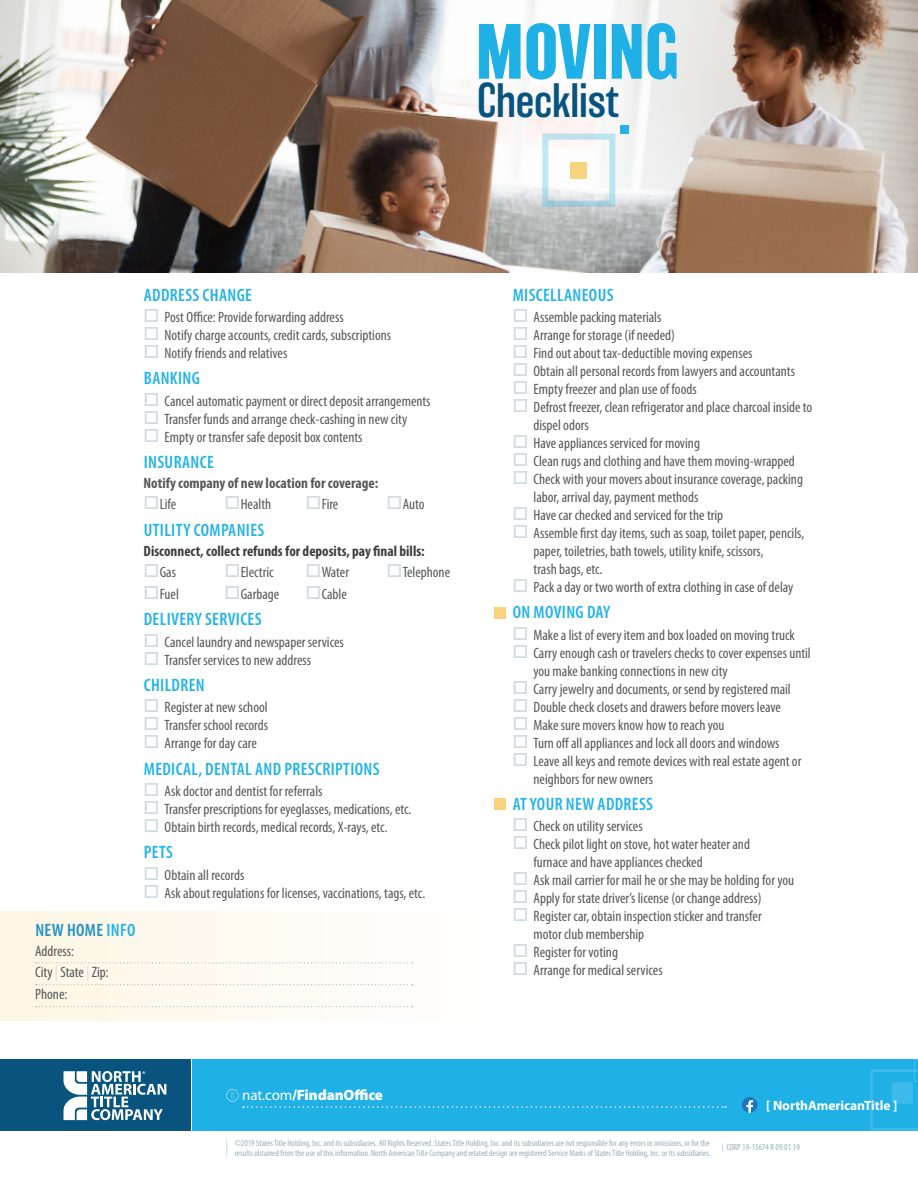
<style>
.page{position:relative;width:918px;height:1188px;background:#fff}
.page>*{position:absolute;margin:0;border:0;box-sizing:border-box;transform-origin:0 0}
.t1{font:700 72px "Balboa";color:#1fb0e6}
.t2{font:300 45px "Balboa";color:#08547f}
.Bulleted_List{font:600 condensed 18px "Myriad Pro";letter-spacing:.02em;color:#23b3e7}
.Bulleted_List-2{font:600 condensed 18px "Myriad Pro";letter-spacing:.02em;color:#2292ca}
.Bulleted_List-3{font:condensed 15px/18px "Myriad Pro";color:#57585a}
.Bulleted_List-4{font:700 condensed 15px "Myriad Pro";color:#3e3e3f}
.Bulleted_List-5{font:700 condensed 15px "Myriad Pro";color:#57585a}
.t3{font:900 15px "Myriad Pro";letter-spacing:-.01em;color:#fff}
.t4{font:700 13.5px "Myriad Pro";letter-spacing:-.005em;color:#fff}
.t5{font:condensed 9px/10.5px "Myriad Pro";color:#99b1bd}
.t6{font:8.4px "Myriad Pro";color:#fff}
.s1{color:#cfdbe2}
.s2{color:#23b3e7}
.s3{font-weight:400}
</style>
<div class="page">
<div style="left:0;top:912px;width:493px;height:109px;background:linear-gradient(to right,#fdf6e4,#fefefe)"></div>
<img style="left:0;top:0;width:918px;height:272px">
<div style="left:570px;top:162px;width:17px;height:16px;background:#f6d37c"></div>
<div style="left:620px;top:125px;width:8px;height:9px;background:#23b3e7"></div>
<svg style="left:226px;top:1139px;width:1px;height:17px"></svg>
<svg style="left:36px;top:962px;width:377px;height:1px"></svg>
<svg style="left:36px;top:984px;width:377px;height:1px"></svg>
<svg style="left:36px;top:1006px;width:377px;height:1px"></svg>
<div style="left:494px;top:607px;width:12px;height:12px;background:#f6d37c"></div>
<div style="left:494px;top:798px;width:12px;height:12px;background:#f6d37c"></div>
<div style="left:192px;top:1060px;width:726px;height:71px;background:#1fb0e6"></div>
<div style="left:0;top:1060px;width:190px;height:71px;background:#08547f"></div>
<svg style="left:64px;top:1071px;width:102px;height:49px"></svg>
<svg style="left:226px;top:1089px;width:500px;height:19px"></svg>
<svg style="left:742px;top:1097px;width:16px;height:16px"></svg>
<svg style="left:870px;top:1059px;width:48px;height:72px"></svg>
<p class="t1" style="left:476px;top:11px;width:205px">MOVING</p>
<p class="t2" style="left:477px;top:77px;width:144px">Checklist</p>
<p class="Bulleted_List" style="left:144px;top:283px;width:110px">ADDRESS CHANGE</p>
<p class="Bulleted_List-3" style="left:165px;top:308px;width:181px">Post Office: Provide forwarding address</p>
<p class="Bulleted_List-3" style="left:165px;top:326px;width:228px">Notify charge accounts, credit cards, subscriptions</p>
<p class="Bulleted_List-3" style="left:165px;top:344px;width:124px">Notify friends and relatives</p>
<p class="Bulleted_List" style="left:144px;top:367px;width:58px">BANKING</p>
<p class="Bulleted_List-3" style="left:165px;top:391px;width:268px">Cancel automatic payment or direct deposit arrangements</p>
<p class="Bulleted_List-3" style="left:165px;top:409px;width:244px">Transfer funds and arrange check-cashing in new city</p>
<p class="Bulleted_List-3" style="left:165px;top:427px;width:199px">Empty or transfer safe deposit box contents</p>
<p class="Bulleted_List" style="left:144px;top:451px;width:71px">INSURANCE</p>
<p class="Bulleted_List-5" style="left:144px;top:473px;width:236px">Notify company of new location for coverage:</p>
<p class="Bulleted_List-3" style="left:144px;top:495px;width:34px"><span class="s1">□</span> Life</p>
<p class="Bulleted_List-3" style="left:225px;top:495px;width:48px"><span class="s1">□</span> Health</p>
<p class="Bulleted_List-3" style="left:306px;top:495px;width:34px"><span class="s1">□</span> Fire</p>
<p class="Bulleted_List-3" style="left:387px;top:495px;width:39px"><span class="s1">□</span> Auto</p>
<p class="Bulleted_List" style="left:144px;top:519px;width:122px">UTILITY COMPANIES</p>
<p class="Bulleted_List-4" style="left:144px;top:541px;width:283px">Disconnect, collect refunds for deposits, pay final bills:</p>
<p class="Bulleted_List-3" style="left:144px;top:563px;width:34px"><span class="s1">□</span> Gas</p>
<p class="Bulleted_List-3" style="left:225px;top:563px;width:51px"><span class="s1">□</span> Electric</p>
<p class="Bulleted_List-3" style="left:306px;top:563px;width:45px"><span class="s1">□</span> Water</p>
<p class="Bulleted_List-3" style="left:387px;top:563px;width:65px"><span class="s1">□</span> Telephone</p>
<p class="Bulleted_List-3" style="left:144px;top:585px;width:37px"><span class="s1">□</span> Fuel</p>
<p class="Bulleted_List-3" style="left:225px;top:585px;width:56px"><span class="s1">□</span> Garbage</p>
<p class="Bulleted_List-3" style="left:306px;top:585px;width:43px"><span class="s1">□</span> Cable</p>
<p class="Bulleted_List" style="left:144px;top:608px;width:119px">DELIVERY SERVICES</p>
<p class="Bulleted_List-3" style="left:165px;top:632px;width:181px">Cancel laundry and newspaper services</p>
<p class="Bulleted_List-3" style="left:165px;top:650px;width:148px">Transfer services to new address</p>
<p class="Bulleted_List" style="left:144px;top:674px;width:63px">CHILDREN</p>
<p class="Bulleted_List-3" style="left:165px;top:698px;width:105px">Register at new school</p>
<p class="Bulleted_List-3" style="left:165px;top:716px;width:105px">Transfer school records</p>
<p class="Bulleted_List-3" style="left:165px;top:734px;width:94px">Arrange for day care</p>
<p class="Bulleted_List" style="left:144px;top:758px;width:237px">MEDICAL, DENTAL AND PRESCRIPTIONS</p>
<p class="Bulleted_List-3" style="left:165px;top:782px;width:159px">Ask doctor and dentist for referrals</p>
<p class="Bulleted_List-3" style="left:165px;top:800px;width:248px">Transfer prescriptions for eyeglasses, medications, etc.</p>
<p class="Bulleted_List-3" style="left:165px;top:818px;width:224px">Obtain birth records, medical records, X-rays, etc.</p>
<p class="Bulleted_List" style="left:144px;top:841px;width:31px">PETS</p>
<p class="Bulleted_List-3" style="left:165px;top:866px;width:81px">Obtain all records</p>
<p class="Bulleted_List-3" style="left:165px;top:884px;width:262px">Ask about regulations for licenses, vaccinations, tags, etc.</p>
<p class="Bulleted_List-2" style="left:35px;top:919px;width:102px">NEW HOME <span class="s2">INFO</span></p>
<p class="Bulleted_List-3" style="left:35px;top:941px;width:40px">Address:</p>
<p class="Bulleted_List-3" style="left:35px;top:963px;width:75px">City <span class="s1">|</span> State <span class="s1">|</span> Zip:</p>
<p class="Bulleted_List-3" style="left:35px;top:985px;width:34px">Phone:</p>
<p class="t6" style="left:142px;top:1069px;width:5px">®</p>
<p class="t3" style="left:242px;top:1084px;width:142px"><span class="s3">nat.com</span>/FindanOffice</p>
<p class="Bulleted_List" style="left:513px;top:283px;width:102px">MISCELLANEOUS</p>
<p class="Bulleted_List-3" style="left:534px;top:308px;width:129px">Assemble packing materials</p>
<p class="Bulleted_List-3" style="left:534px;top:326px;width:143px">Arrange for storage (if needed)</p>
<p class="Bulleted_List-3" style="left:534px;top:344px;width:220px">Find out about tax-deductible moving expenses</p>
<p class="Bulleted_List-3" style="left:534px;top:362px;width:263px">Obtain all personal records from lawyers and accountants</p>
<p class="Bulleted_List-3" style="left:534px;top:380px;width:165px">Empty freezer and plan use of foods</p>
<p class="Bulleted_List-3" style="left:534px;top:398px;width:280px">Defrost freezer, clean refrigerator and place charcoal inside to dispel odors</p>
<p class="Bulleted_List-3" style="left:534px;top:434px;width:168px">Have appliances serviced for moving</p>
<p class="Bulleted_List-3" style="left:534px;top:452px;width:263px">Clean rugs and clothing and have them moving-wrapped</p>
<p class="Bulleted_List-3" style="left:534px;top:470px;width:271px">Check with your movers about insurance coverage, packing labor, arrival day, payment methods</p>
<p class="Bulleted_List-3" style="left:534px;top:506px;width:191px">Have car checked and serviced for the trip</p>
<p class="Bulleted_List-3" style="left:534px;top:524px;width:272px">Assemble first day items, such as soap, toilet paper, pencils, paper, toiletries, bath towels, utility knife, scissors,<br>trash bags, etc.</p>
<p class="Bulleted_List-3" style="left:534px;top:578px;width:261px">Pack a day or two worth of extra clothing in case of delay</p>
<p class="Bulleted_List" style="left:513px;top:601px;width:99px">ON MOVING DAY</p>
<p class="Bulleted_List-3" style="left:534px;top:625px;width:263px">Make a list of every item and box loaded on moving truck</p>
<p class="Bulleted_List-3" style="left:534px;top:643px;width:279px">Carry enough cash or travelers checks to cover expenses until you make banking connections in new city</p>
<p class="Bulleted_List-3" style="left:534px;top:679px;width:259px">Carry jewelry and documents, or send by registered mail</p>
<p class="Bulleted_List-3" style="left:534px;top:697px;width:249px">Double check closets and drawers before movers leave</p>
<p class="Bulleted_List-3" style="left:534px;top:715px;width:193px">Make sure movers know how to reach you</p>
<p class="Bulleted_List-3" style="left:534px;top:733px;width:247px">Turn off all appliances and lock all doors and windows</p>
<p class="Bulleted_List-3" style="left:534px;top:751px;width:269px">Leave all keys and remote devices with real estate agent or neighbors for new owners</p>
<p class="Bulleted_List" style="left:513px;top:793px;width:142px">AT YOUR NEW ADDRESS</p>
<p class="Bulleted_List-3" style="left:534px;top:817px;width:111px">Check on utility services</p>
<p class="Bulleted_List-3" style="left:534px;top:835px;width:218px">Check pilot light on stove, hot water heater and furnace and have appliances checked</p>
<p class="Bulleted_List-3" style="left:534px;top:871px;width:262px">Ask mail carrier for mail he or she may be holding for you</p>
<p class="Bulleted_List-3" style="left:534px;top:889px;width:230px">Apply for state driver’s license (or change address)</p>
<p class="Bulleted_List-3" style="left:534px;top:907px;width:230px">Register car, obtain inspection sticker and transfer motor club membership</p>
<p class="Bulleted_List-3" style="left:534px;top:943px;width:86px">Register for voting</p>
<p class="Bulleted_List-3" style="left:534px;top:961px;width:131px">Arrange for medical services</p>
<p class="t4" style="left:766px;top:1097px;width:133px">[ NorthAmericanTitle ]</p>
<p class="t5" style="left:235px;top:1138px;width:477px">©2019 States Title Holding, Inc. and its subsidiaries. All Rights Reserved. States Title Holding, Inc. and its subsidiaries are not responsible for any errors or omissions, or for the results obtained from the use of this information. North American Title Company and related design are registered Service Marks of States Title Holding, Inc. or its subsidiaries.</p>
<p class="t5" style="left:722px;top:1142px;width:80px">| CORP 19-15674 R 09.01.19</p>
</div>
